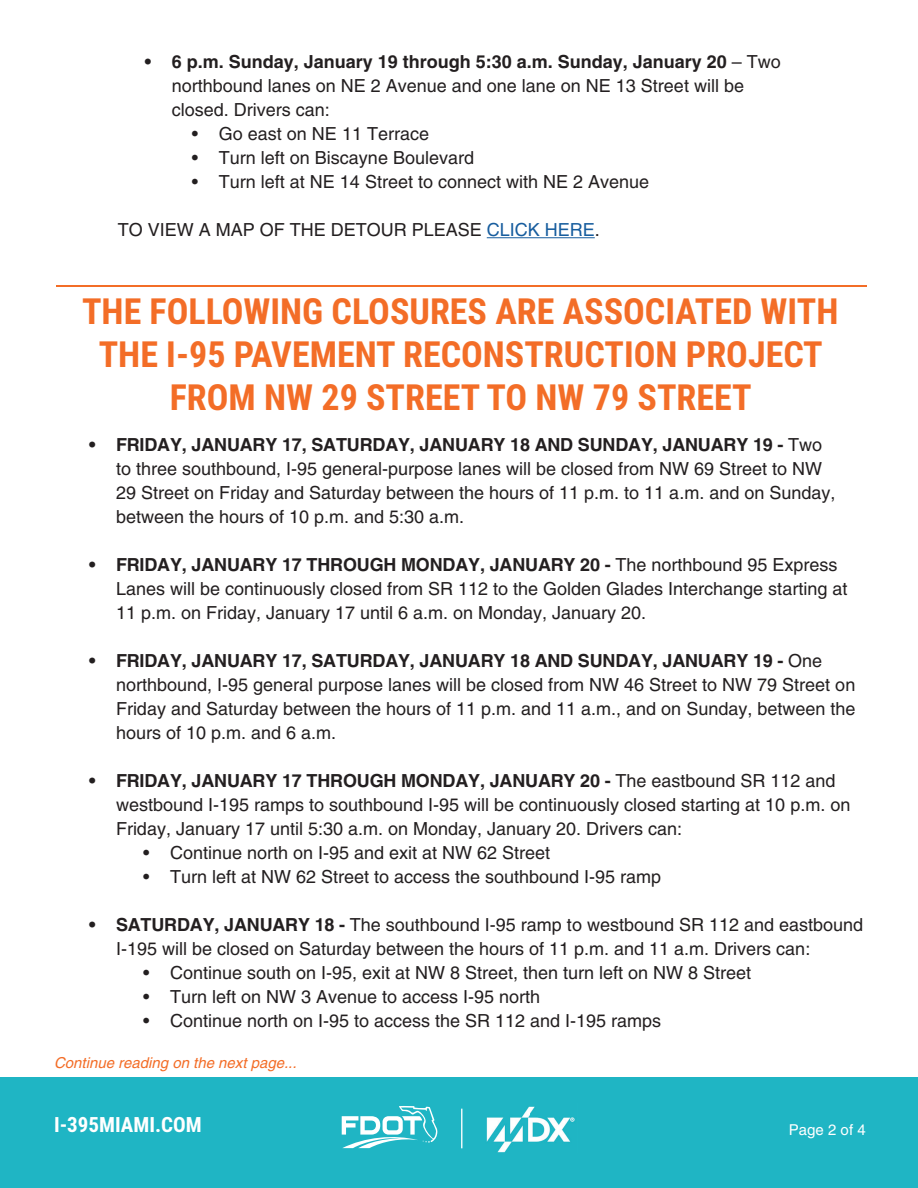
<style>
.page{position:relative;width:918px;height:1188px;background:#fff}
.page>*{position:absolute;margin:0;border:0;box-sizing:border-box;transform-origin:0 0}
.t1{font:700 36px/43.2px "Roboto Condensed";color:#f36d27;text-align:center}
.t2{font:700 21px "Roboto Condensed";color:#fff}
.t3{font:18px/24px "Helvetica";color:#231f20}
.t4{font:italic 15px "Helvetica";color:#f36d27}
.t5{font:15px "Helvetica";color:#fff}
.s1{font-weight:700}
.s2{color:#175d9e}
</style>
<div class="page">
<div style="left:0;top:1077px;width:918px;height:111px;background:#1fb5c4"></div>
<hr style="left:461px;top:1109px;width:1px;height:39px;background:#fff">
<svg style="left:342px;top:1106px;width:95px;height:42px"></svg>
<img style="left:486px;top:1106px;width:89px;height:47px">
<hr style="left:57px;top:285px;width:810px;height:2px;background:#f36d27">
<hr style="left:487px;top:237px;width:108px;height:1px;background:#175d9e">
<p class="t3" style="left:172px;top:50px;width:611px;text-indent:-27px"><span class="s1">• 6 p.m. Sunday, January 19 through 5:30 a.m. Sunday, January 20</span> – Two northbound lanes on NE 2 Avenue and one lane on NE 13 Street will be closed. Drivers can:</p>
<p class="t3" style="left:192px;top:122px;width:239px">• Go east on NE 11 Terrace</p>
<p class="t3" style="left:192px;top:146px;width:284px">• Turn left on Biscayne Boulevard</p>
<p class="t3" style="left:192px;top:170px;width:459px">• Turn left at NE 14 Street to connect with NE 2 Avenue</p>
<p class="t3" style="left:118px;top:218px;width:484px">TO VIEW A MAP OF THE DETOUR PLEASE <span class="s2">CLICK HERE</span>.</p>
<h1 class="t1" style="left:82px;top:288px;width:758px">THE FOLLOWING CLOSURES ARE ASSOCIATED WITH<br>THE I-95 PAVEMENT RECONSTRUCTION PROJECT<br>FROM NW 29 STREET TO NW 79 STREET</h1>
<p class="t3" style="left:116px;top:432px;width:721px;text-indent:-27px"><span class="s1">• FRIDAY, JANUARY 17, SATURDAY, JANUARY 18 AND SUNDAY, JANUARY 19 -</span> Two to three southbound, I-95 general-purpose lanes will be closed from NW 69 Street to NW 29 Street on Friday and Saturday between the hours of 11 p.m. to 11 a.m. and on Sunday, between the hours of 10 p.m. and 5:30 a.m.</p>
<p class="t3" style="left:116px;top:552px;width:733px;text-indent:-27px"><span class="s1">• FRIDAY, JANUARY 17 THROUGH MONDAY, JANUARY 20 -</span> The northbound 95 Express<br>Lanes will be continuously closed from SR 112 to the Golden Glades Interchange starting at<br>11 p.m. on Friday, January 17 until 6 a.m. on Monday, January 20.</p>
<p class="t3" style="left:116px;top:648px;width:741px;text-indent:-27px"><span class="s1">• FRIDAY, JANUARY 17, SATURDAY, JANUARY 18 AND SUNDAY, JANUARY 19 -</span> One northbound, I-95 general purpose lanes will be closed from NW 46 Street to NW 79 Street on Friday and Saturday between the hours of 11 p.m. and 11 a.m., and on Sunday, between the hours of 10 p.m. and 6 a.m.</p>
<p class="t3" style="left:116px;top:768px;width:736px;text-indent:-27px"><span class="s1">• FRIDAY, JANUARY 17 THROUGH MONDAY, JANUARY 20 -</span> The eastbound SR 112 and westbound I-195 ramps to southbound I-95 will be continuously closed starting at 10 p.m. on<br>Friday, January 17 until 5:30 a.m. on Monday, January 20. Drivers can:</p>
<p class="t3" style="left:143px;top:840px;width:409px">• Continue north on I-95 and exit at NW 62 Street</p>
<p class="t3" style="left:143px;top:864px;width:520px">• Turn left at NW 62 Street to access the southbound I-95 ramp</p>
<p class="t3" style="left:116px;top:912px;width:749px;text-indent:-27px"><span class="s1">• SATURDAY, JANUARY 18 -</span> The southbound I-95 ramp to westbound SR 112 and eastbound<br>I-195 will be closed on Saturday between the hours of 11 p.m. and 11 a.m. Drivers can:</p>
<p class="t3" style="left:143px;top:960px;width:610px">• Continue south on I-95, exit at NW 8 Street, then turn left on NW 8 Street</p>
<p class="t3" style="left:143px;top:984px;width:399px">• Turn left on NW 3 Avenue to access I-95 north</p>
<p class="t3" style="left:143px;top:1008px;width:520px">• Continue north on I-95 to access the SR 112 and I-195 ramps</p>
<p class="t4" style="left:54px;top:1054px;width:244px">Continue reading on the next page...</p>
<p class="t2" style="left:54px;top:1110px;width:149px">I-395MIAMI.COM</p>
<p class="t5" style="left:789px;top:1121px;width:78px">Page 2 of 4</p>
</div>
